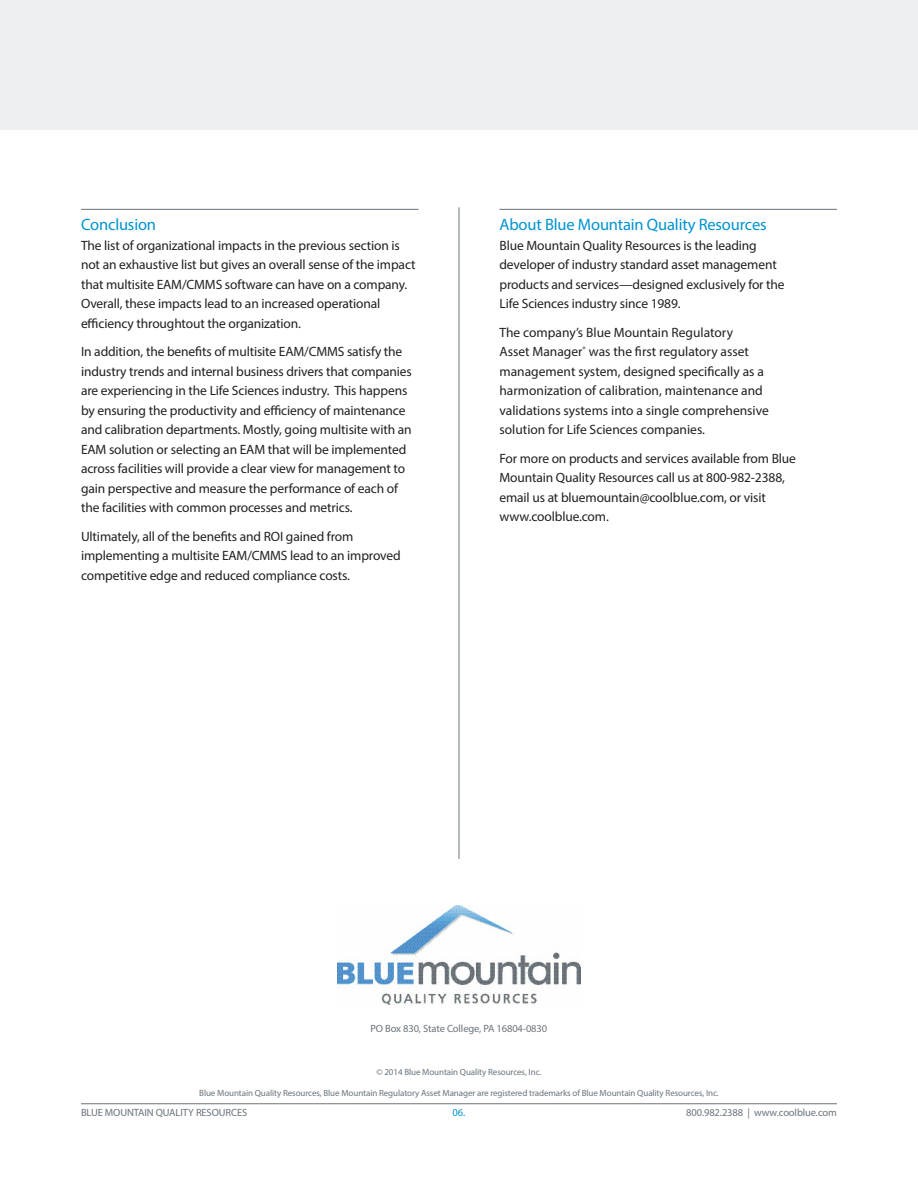
<style>
.page{position:relative;width:918px;height:1188px;background:#fff}
.page>*{position:absolute;margin:0;border:0;box-sizing:border-box;transform-origin:0 0}
.subhead_w__top_rule{font:16.5px "Myriad Pro";letter-spacing:-.01em;color:#0093d0}
.body_text{font:13.5px/19.5px "Myriad Pro";letter-spacing:-.01em;color:#231f20}
.t1{font:10.5px "Myriad Pro";letter-spacing:-.01em;color:#6a747b}
.t2{font:10.5px "Myriad Pro";color:#0093d0}
.body_text-2{font:9px "Myriad Pro";letter-spacing:-.01em;color:#6a747b}
</style>
<div class="page">
<hr style="left:81px;top:1103px;width:756px;height:1px;background:#6a747b">
<hr style="left:459px;top:207px;width:1px;height:873px;background:#6a747b">
<div style="left:0;top:0;width:918px;height:130px;background:#edeff1"></div>
<hr style="left:81px;top:209px;width:337px;height:1px;background:#6a747b">
<hr style="left:500px;top:209px;width:337px;height:1px;background:#6a747b">
<div style="left:81px;top:860px;width:756px;height:229px;background:#fff"></div>
<img style="left:338px;top:905px;width:242px;height:100px">
<p class="subhead_w__top_rule" style="left:81px;top:215px;width:77px">Conclusion</p>
<p class="body_text" style="left:81px;top:235px;width:336px">The list of organizational impacts in the previous section is not an exhaustive list but gives an overall sense of the impact that multisite EAM/CMMS software can have on a company.<br>Overall, these impacts lead to an increased operational efficiency throughtout the organization.</p>
<p class="body_text" style="left:81px;top:342px;width:332px">In addition, the benefits of multisite EAM/CMMS satisfy the industry trends and internal business drivers that companies are experiencing in the Life Sciences industry. This happens by ensuring the productivity and efficiency of maintenance and calibration departments. Mostly, going multisite with an EAM solution or selecting an EAM that will be implemented across facilities will provide a clear view for management to gain perspective and measure the performance of each of the facilities with common processes and metrics.</p>
<p class="body_text" style="left:81px;top:526px;width:321px">Ultimately, all of the benefits and ROI gained from implementing a multisite EAM/CMMS lead to an improved competitive edge and reduced compliance costs.</p>
<p class="subhead_w__top_rule" style="left:500px;top:215px;width:269px">About Blue Mountain Quality Resources</p>
<p class="body_text" style="left:500px;top:235px;width:287px">Blue Mountain Quality Resources is the leading developer of industry standard asset management products and services—designed exclusively for the Life Sciences industry since 1989.</p>
<p class="body_text" style="left:500px;top:322px;width:271px">The company’s Blue Mountain Regulatory<br>Asset Manager<sup>®</sup> was the first regulatory asset management system, designed specifically as a harmonization of calibration, maintenance and validations systems into a single comprehensive solution for Life Sciences companies.</p>
<p class="body_text" style="left:500px;top:448px;width:298px">For more on products and services available from Blue Mountain Quality Resources call us at 800-982-2388, email us at bluemountain@coolblue.com, or visit www.coolblue.com.</p>
<p class="t1" style="left:370px;top:1022px;width:178px">PO Box 830, State College, PA 16804-0830</p>
<p class="body_text-2" style="left:377px;top:1066px;width:166px">© 2014 Blue Mountain Quality Resources, Inc.</p>
<p class="body_text-2" style="left:199px;top:1087px;width:521px">Blue Mountain Quality Resources, Blue Mountain Regulatory Asset Manager are registered trademarks of Blue Mountain Quality Resources, Inc.</p>
<p class="t1" style="left:81px;top:1106px;width:168px">BLUE MOUNTAIN QUALITY RESOURCES</p>
<p class="t2" style="left:453px;top:1106px;width:14px">06.</p>
<p class="t1" style="left:686px;top:1106px;width:152px">800.982.2388 | www.coolblue.com</p>
</div>
